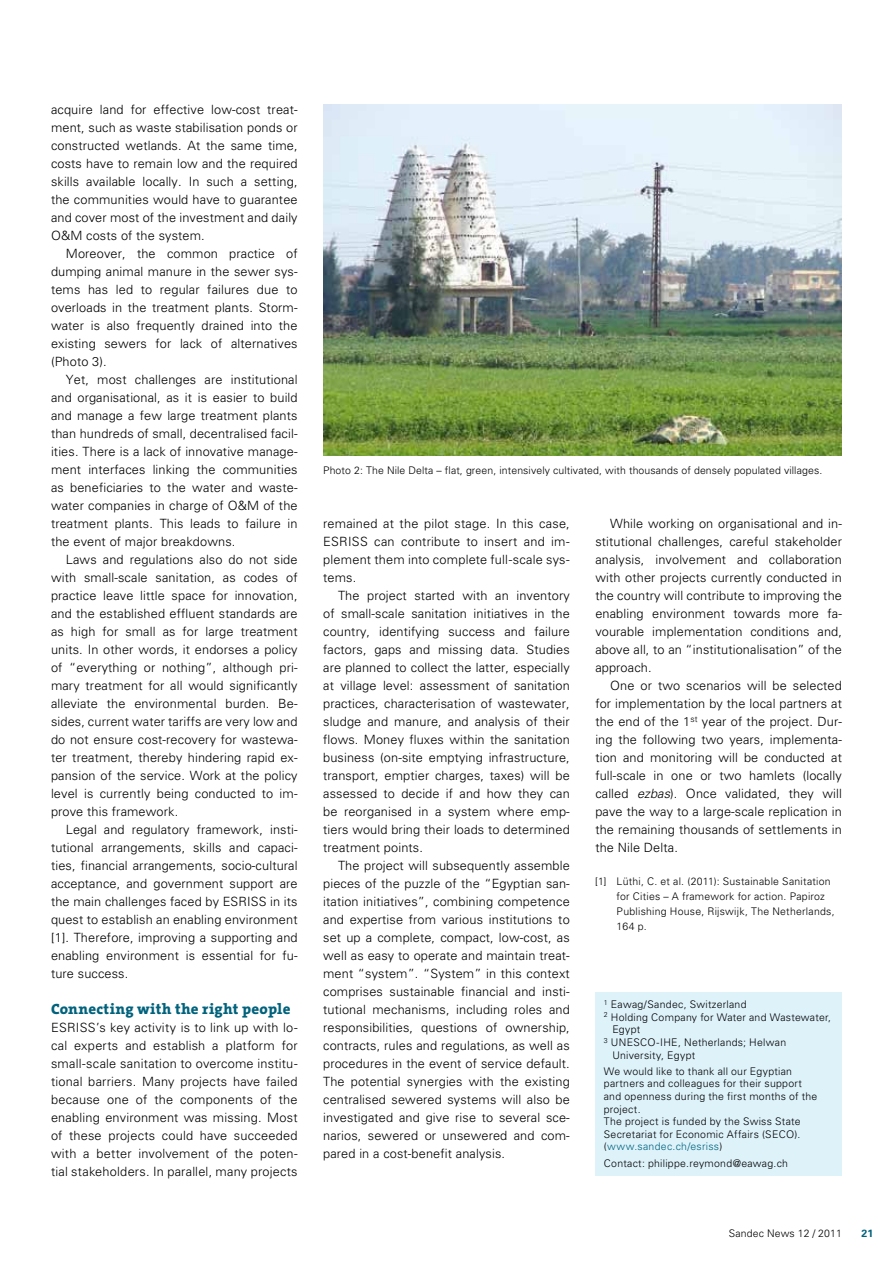
<style>
.page{position:relative;width:893px;height:1263px;background:#fff}
.page>*{position:absolute;margin:0;border:0;box-sizing:border-box;transform-origin:0 0}
.t1{font:800 15px "The Serif B8";letter-spacing:.015em;color:#00627c}
.t2{font:300 12.75px/18px "Univers LT Std";letter-spacing:.01em;color:#000;text-align:justify}
.t3{font:300 10.5px/12.6px "Univers LT Std";letter-spacing:.02em;color:#000}
.t4{font:700 10.5px "Univers LT Std";color:#00627c}
.s1{font-style:italic}
.s2{color:#00627c}
</style>
<div class="page">
<div style="left:595px;top:992px;width:247px;height:184px;background:#def2fa"></div>
<img style="left:323px;top:104px;width:519px;height:352px">
<p class="t2" style="left:51px;top:100px;width:248px">acquire land for effective low-cost treat&shy;ment, such as waste stabilisation ponds or constructed wetlands. At the same time, costs have to remain low and the required skills available locally. In such a setting, the communities would have to guarantee and cover most of the investment and daily O&amp;M costs of the system.</p>
<p class="t2" style="left:51px;top:244px;width:248px;text-indent:15px">Moreover, the common practice of dumping animal manure in the sewer sys&shy;tems has led to regular failures due to overloads in the treatment plants. Storm&shy;water is also frequently drained into the existing sewers for lack of alternatives (Photo 3).</p>
<p class="t2" style="left:51px;top:370px;width:248px;text-indent:15px">Yet, most challenges are institutional and organisational, as it is easier to build and manage a few large treatment plants than hundreds of small, decentralised facil&shy;ities. There is a lack of innovative manage&shy;ment interfaces linking the communities as beneficiaries to the water and waste&shy;water companies in charge of O&amp;M of the treatment plants. This leads to failure in the event of major breakdowns.</p>
<p class="t2" style="left:51px;top:551px;width:248px;text-indent:15px">Laws and regulations also do not side with small-scale sanitation, as codes of practice leave little space for innovation, and the established effluent standards are as high for small as for large treatment units. In other words, it endorses a policy of “everything or nothing”, although pri&shy;mary treatment for all would significantly alleviate the environmental burden. Be&shy;sides, current water tariffs are very low and do not ensure cost-recovery for wastewa&shy;ter treatment, thereby hindering rapid ex&shy;pansion of the service. Work at the policy level is currently being conducted to im&shy;prove this framework.</p>
<p class="t2" style="left:51px;top:821px;width:248px;text-indent:15px">Legal and regulatory framework, insti&shy;tutional arrangements, skills and capaci&shy;ties, financial arrangements, socio-cultural acceptance, and government support are the main challenges faced by ESRISS in its quest to establish an enabling environment [1]. Therefore, improving a supporting and enabling environment is essential for fu&shy;ture success.</p>
<p class="t1" style="left:51px;top:1001px;width:241px">Connecting with the right people</p>
<p class="t2" style="left:51px;top:1018px;width:248px">ESRISS’s key activity is to link up with lo&shy;cal experts and establish a platform for small-scale sanitation to overcome institu&shy;tional barriers. Many projects have failed because one of the components of the enabling environment was missing. Most of these projects could have succeeded with a better involvement of the poten&shy;tial stakeholders. In parallel, many projects</p>
<p class="t3" style="left:323px;top:464px;width:501px">Photo 2: The Nile Delta – flat, green, intensively cultivated, with thousands of densely populated villages.</p>
<p class="t2" style="left:323px;top:514px;width:248px">remained at the pilot stage. In this case, ESRISS can contribute to insert and im&shy;plement them into complete full-scale sys&shy;tems.</p>
<p class="t2" style="left:323px;top:586px;width:248px;text-indent:15px">The project started with an inventory of small-scale sanitation initiatives in the country, identifying success and failure factors, gaps and missing data. Studies are planned to collect the latter, especially at village level: assessment of sanitation practices, characterisation of wastewater, sludge and manure, and analysis of their flows. Money fluxes within the sanitation business (on-site emptying infrastructure, transport, emptier charges, taxes) will be assessed to decide if and how they can be reorganised in a system where emp&shy;tiers would bring their loads to determined treatment points.</p>
<p class="t2" style="left:323px;top:857px;width:248px;text-indent:15px">The project will subsequently assemble pieces of the puzzle of the “Egyptian san&shy;itation initiatives”, combining competence and expertise from various institutions to set up a complete, compact, low-cost, as well as easy to operate and maintain treat&shy;ment “system”. “System” in this context comprises sustainable financial and insti&shy;tutional mechanisms, including roles and responsibilities, questions of ownership, contracts, rules and regulations, as well as procedures in the event of service default.<br>The potential synergies with the existing centralised sewered systems will also be investigated and give rise to several sce&shy;narios, sewered or unsewered and com&shy;pared in a cost-benefit analysis.</p>
<p class="t2" style="left:595px;top:515px;width:248px;text-indent:15px">While working on organisational and in&shy;stitutional challenges, careful stakeholder analysis, involvement and collaboration with other projects currently conducted in the country will contribute to improving the enabling environment towards more fa&shy;vourable implementation conditions and, above all, to an “institutionalisation” of the approach.</p>
<p class="t2" style="left:595px;top:677px;width:248px;text-indent:15px">One or two scenarios will be selected for implementation by the local partners at the end of the 1<sup>st</sup> year of the project. Dur&shy;ing the following two years, implementa&shy;tion and monitoring will be conducted at full-scale in one or two hamlets (locally called <span class="s1">ezbas</span>). Once validated, they will pave the way to a large-scale replication in the remaining thousands of settlements in the Nile Delta.</p>
<p class="t3" style="left:617px;top:874px;width:220px;line-height:15px;text-indent:-21px">[1] Lüthi, C. et al. (2011): Sustainable Sanitation for Cities – A framework for action. Papiroz Publishing House, Rijswijk, The Netherlands, 164 p.</p>
<p class="t3" style="left:604px;top:998px;width:144px"><sup>1</sup> Eawag/Sandec, Switzerland</p>
<p class="t3" style="left:604px;top:1011px;width:229px"><sup>2</sup> Holding Company for Water and Wastewater,</p>
<p class="t3" style="left:612px;top:1023px;width:29px">Egypt</p>
<p class="t3" style="left:604px;top:1036px;width:184px"><sup>3</sup> UNESCO-IHE, Netherlands; Helwan</p>
<p class="t3" style="left:612px;top:1048px;width:84px">University, Egypt</p>
<p class="t3" style="left:604px;top:1065px;width:215px">We would like to thank all our Egyptian partners and colleagues for their support and openness during the first months of the project.<br>The project is funded by the Swiss State Secretariat for Economic Affairs (SECO). (<span class="s2">www.sandec.ch/esriss</span>)</p>
<p class="t3" style="left:604px;top:1156px;width:186px">Contact: philippe.reymond@eawag.ch</p>
<p class="t3" style="left:729px;top:1227px;width:114px">Sandec News 12 / 2011</p>
<p class="t4" style="left:862px;top:1227px;width:13px">21</p>
</div>
